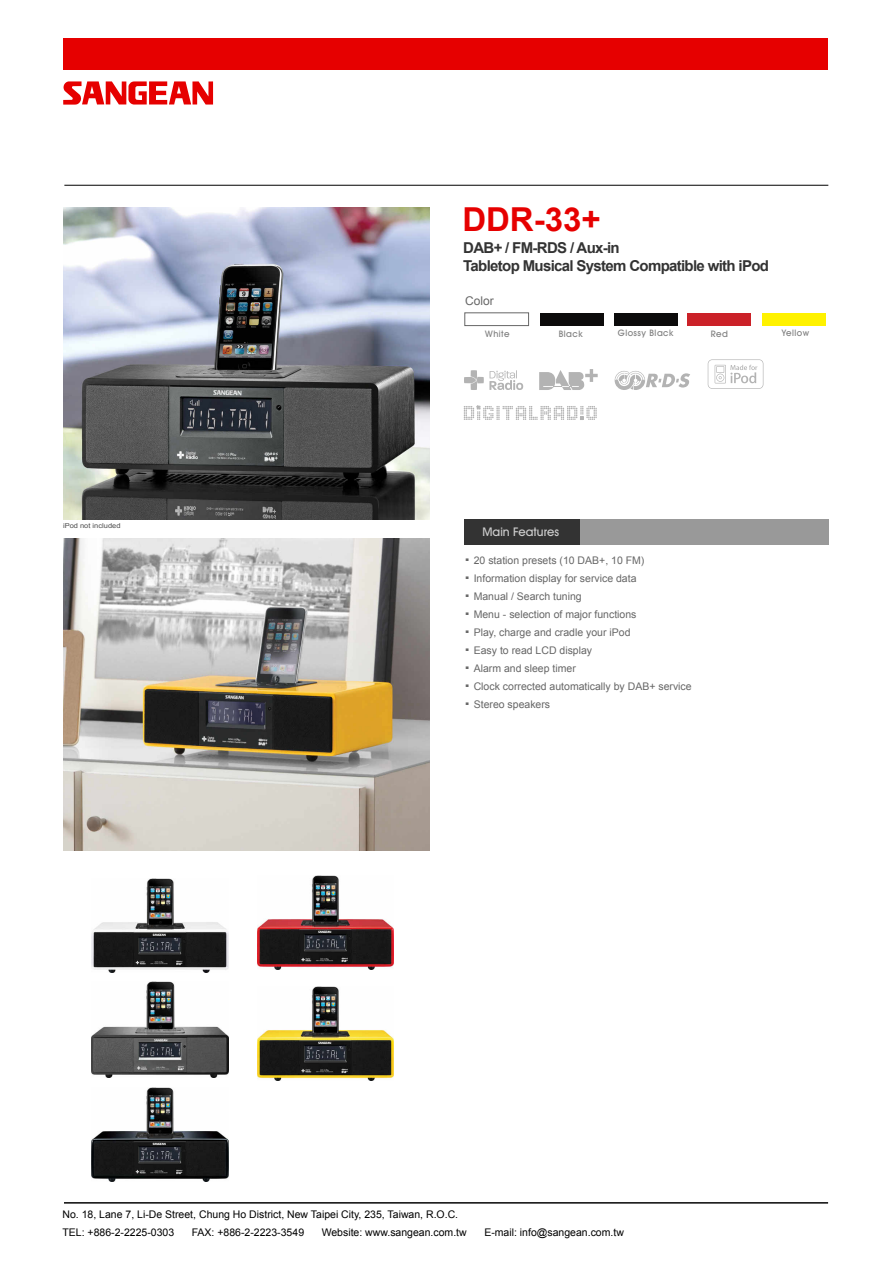
<style>
.page{position:relative;width:893px;height:1263px;background:#fff}
.page>*{position:absolute;margin:0;border:0;box-sizing:border-box;transform-origin:0 0}
.t1{font:700 33px "Arial";color:#e60000}
.t2{font:27px "Arial";color:#666}
.t3{font:700 15px/18px "Arial";letter-spacing:-.045em;color:#333}
.t4{font:500 12px "Avant Garde IT Cby BT";color:#ccc}
.t5{font:12px "Arial";color:#666}
.t6{font:10.5px "Arial";color:#666}
.t7{font:10.5px/18px "Arial";color:#000}
.t8{font:500 9px "Avant Garde IT Cby BT";letter-spacing:.05em;color:#7f7f7f}
.t9{font:6.75px "Arial";color:#4d4d4d;scale:1.11 1}
</style>
<div class="page">
<div style="left:64px;top:38px;width:764px;height:32px;background:#e60000"></div>
<svg style="left:63px;top:81px;width:150px;height:24px"></svg>
<hr style="left:64px;top:1202px;width:764px;height:1px;background:#000">
<hr style="left:64px;top:185px;width:764px;height:1px;background:#000">
<img style="left:63px;top:207px;width:367px;height:312px">
<div style="left:464px;top:519px;width:115px;height:26px;background:#333"></div>
<div style="left:581px;top:519px;width:248px;height:26px;background:#999"></div>
<svg style="left:539px;top:369px;width:59px;height:21px"></svg>
<svg style="left:464px;top:370px;width:59px;height:20px"></svg>
<svg style="left:615px;top:371px;width:75px;height:19px"></svg>
<div style="left:708px;top:359px;width:55px;height:30px;background:#c9c9c9;border-radius:4px"></div>
<div style="left:708px;top:360px;width:55px;height:28px;background:#fff;border-radius:4px"></div>
<svg style="left:715px;top:365px;width:42px;height:18px"></svg>
<svg style="left:464px;top:406px;width:133px;height:14px"></svg>
<div style="left:465px;top:313px;width:64px;height:13px;border:1px solid #666"></div>
<div style="left:540px;top:313px;width:63px;height:13px;background:#0c0b0b"></div>
<div style="left:688px;top:313px;width:63px;height:13px;background:#cb2128"></div>
<div style="left:763px;top:313px;width:63px;height:13px;background:#fff200"></div>
<div style="left:614px;top:313px;width:63px;height:13px;background:#0c0b0b"></div>
<img style="left:257px;top:875px;width:137px;height:94px">
<img style="left:92px;top:878px;width:136px;height:94px">
<img style="left:257px;top:986px;width:137px;height:94px">
<img style="left:92px;top:1087px;width:136px;height:94px">
<img style="left:92px;top:981px;width:136px;height:97px">
<img style="left:63px;top:539px;width:367px;height:312px">
<h1 class="t1" style="left:462px;top:197px;width:140px">DDR-33+</h1>
<h3 class="t3" style="left:463px;top:240px;width:307px">DAB+ / FM-RDS / Aux-in<br>Tabletop Musical System Compatible with iPod</h3>
<p class="t5" style="left:465px;top:293px;width:30px">Color</p>
<p class="t9" style="left:63px;top:521px;width:53px">iPod not included</p>
<p class="t8" style="left:485px;top:328px;width:26px">White</p>
<p class="t8" style="left:559px;top:328px;width:25px">Black</p>
<p class="t8" style="left:618px;top:328px;width:57px">Glossy Black</p>
<p class="t8" style="left:711px;top:328px;width:19px">Red</p>
<p class="t8" style="left:782px;top:327px;width:29px">Yellow</p>
<p class="t4" style="left:482px;top:525px;width:78px">Main Features</p>
<h2 class="t2" style="left:464px;top:533px;width:9px">.</h2>
<p class="t6" style="left:474px;top:553px;width:172px">20 station presets (10 DAB+, 10 FM)</p>
<h2 class="t2" style="left:464px;top:551px;width:9px">.</h2>
<p class="t6" style="left:474px;top:571px;width:164px">Information display for service data</p>
<h2 class="t2" style="left:464px;top:569px;width:9px">.</h2>
<p class="t6" style="left:474px;top:589px;width:109px">Manual / Search tuning</p>
<h2 class="t2" style="left:464px;top:587px;width:9px">.</h2>
<p class="t6" style="left:474px;top:607px;width:164px">Menu - selection of major functions</p>
<h2 class="t2" style="left:464px;top:605px;width:9px">.</h2>
<p class="t6" style="left:474px;top:625px;width:158px">Play, charge and cradle your iPod</p>
<h2 class="t2" style="left:464px;top:623px;width:9px">.</h2>
<p class="t6" style="left:474px;top:643px;width:120px">Easy to read LCD display</p>
<h2 class="t2" style="left:464px;top:641px;width:9px">.</h2>
<p class="t6" style="left:474px;top:661px;width:104px">Alarm and sleep timer</p>
<h2 class="t2" style="left:464px;top:659px;width:9px">.</h2>
<p class="t6" style="left:474px;top:679px;width:219px">Clock corrected automatically by DAB+ service</p>
<h2 class="t2" style="left:464px;top:677px;width:9px">.</h2>
<p class="t6" style="left:474px;top:697px;width:78px">Stereo speakers</p>
<p class="t7" style="left:62px;top:1206px;width:397px">No. 18, Lane 7, Li-De Street, Chung Ho District, New Taipei City, 235, Taiwan, R.O.C.<br>TEL: +886-2-2225-0303</p>
<p class="t7" style="left:192px;top:1224px;width:114px">FAX: +886-2-2223-3549</p>
<p class="t7" style="left:322px;top:1224px;width:147px">Website: www.sangean.com.tw</p>
<p class="t7" style="left:484px;top:1224px;width:141px">E-mail: info@sangean.com.tw</p>
</div>
